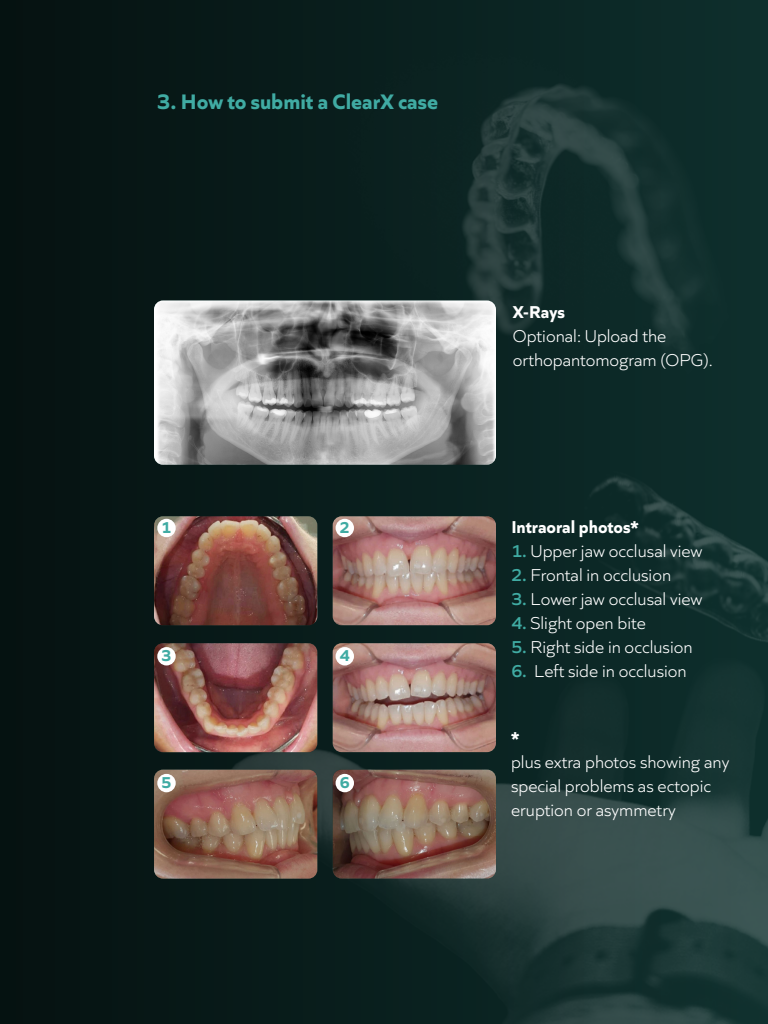
<style>
.page{position:relative;width:768px;height:1024px;background:#061413}
.page>*{position:absolute;margin:0;border:0;box-sizing:border-box;transform-origin:0 0}
.t1{font:700 22px "Quiet Sans";color:#40aba3}
.t2{font:300 18px/24px "Quiet Sans";color:#fff}
.t3{font:700 18px "Quiet Sans";color:#fff}
.t4{font:700 16.5px "Quiet Sans";color:#40aba3}
.s1{font-weight:600;color:#40aba3}
</style>
<div class="page">
<img style="left:161px;top:0;width:607px;height:1024px">
<img style="left:154px;top:516px;width:163px;height:109px">
<img style="left:154px;top:643px;width:163px;height:109px">
<img style="left:154px;top:770px;width:163px;height:109px">
<img style="left:333px;top:516px;width:163px;height:109px">
<img style="left:333px;top:643px;width:163px;height:109px">
<img style="left:333px;top:770px;width:163px;height:109px">
<img style="left:154px;top:300px;width:342px;height:165px">
<div style="left:157px;top:519px;width:19px;height:18px;background:#fff;border-radius:50%"></div>
<div style="left:157px;top:647px;width:19px;height:19px;background:#fff;border-radius:50%"></div>
<div style="left:157px;top:774px;width:19px;height:18px;background:#fff;border-radius:50%"></div>
<div style="left:336px;top:519px;width:18px;height:18px;background:#fff;border-radius:50%"></div>
<div style="left:336px;top:647px;width:18px;height:19px;background:#fff;border-radius:50%"></div>
<div style="left:336px;top:774px;width:18px;height:18px;background:#fff;border-radius:50%"></div>
<p class="t1" style="left:157px;top:85px;width:282px">3. How to submit a ClearX case</p>
<p class="t3" style="left:513px;top:298px;width:54px">X-Rays</p>
<p class="t2" style="left:513px;top:323px;width:202px">Optional: Upload the orthopantomogram (OPG).</p>
<p class="t4" style="left:162px;top:515px;width:11px">1</p>
<p class="t4" style="left:162px;top:643px;width:11px">3</p>
<p class="t4" style="left:340px;top:515px;width:11px">2</p>
<p class="t4" style="left:340px;top:643px;width:11px">4</p>
<p class="t3" style="left:511px;top:513px;width:129px">Intraoral photos*</p>
<p class="t2" style="left:511px;top:538px;width:193px"><span class="s1">1.</span> Upper jaw occlusal view</p>
<p class="t2" style="left:511px;top:562px;width:161px"><span class="s1">2.</span> Frontal in occlusion</p>
<p class="t2" style="left:511px;top:586px;width:193px"><span class="s1">3.</span> Lower jaw occlusal view</p>
<p class="t2" style="left:511px;top:610px;width:136px"><span class="s1">4.</span> Slight open bite</p>
<p class="t2" style="left:511px;top:634px;width:183px"><span class="s1">5.</span> Right side in occlusion</p>
<p class="t2" style="left:511px;top:658px;width:177px"><span class="s1">6.</span> Left side in occlusion</p>
<p class="t4" style="left:162px;top:770px;width:11px">5</p>
<p class="t4" style="left:340px;top:770px;width:11px">6</p>
<p class="t3" style="left:511px;top:724px;width:10px">*</p>
<p class="t2" style="left:511px;top:749px;width:220px">plus extra photos showing any special problems as ectopic eruption or asymmetry</p>
</div>
